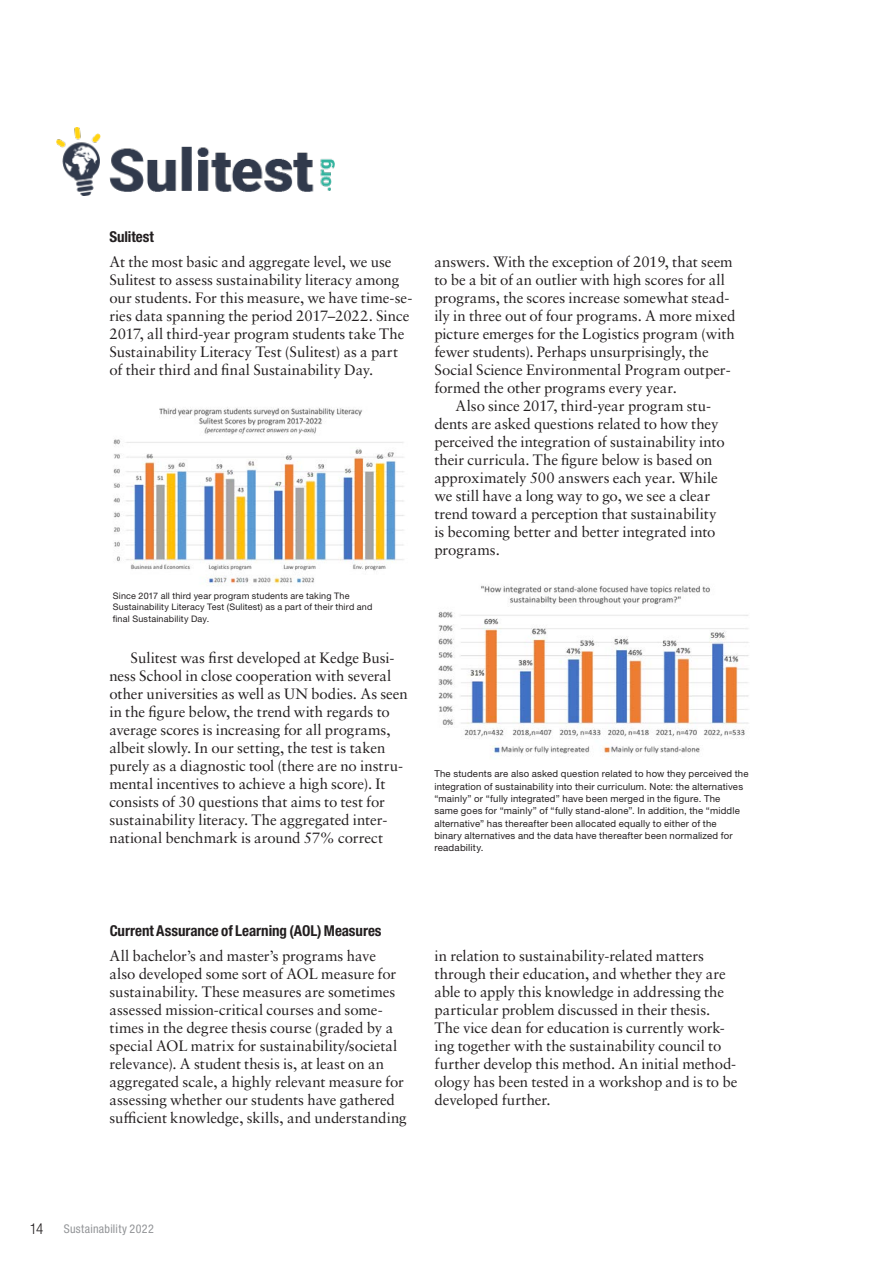
<style>
.page{position:relative;width:893px;height:1263px;background:#fff}
.page>*{position:absolute;margin:0;border:0;box-sizing:border-box;transform-origin:0 0}
.HDL_foreword{font:15px/18px "Sabon LT Pro";letter-spacing:-.005em;color:#231f20}
.HDL_intro{font:700 condensed 15px "Helvetica Neue LT Pro";letter-spacing:-.005em;color:#231f20}
.t1{font:300 condensed 15px "Helvetica Neue LT Std";color:#231f20}
.HDL_intro-2{font:condensed 12px "Helvetica Neue LT Std";letter-spacing:.025em;color:#939598}
.HDL_imagecaption{font:9.75px "Helvetica Neue LT Std";letter-spacing:.02em;color:#231f20}
.HDL_imagecaption-2{font:9.6px/12.3px "Helvetica Neue LT Std";letter-spacing:.02em;color:#231f20}
.HDL_imagecaption-3{font:9px/11.6px "Helvetica Neue LT Std";letter-spacing:.025em;color:#231f20}
</style>
<div class="page">
<img style="left:57px;top:128px;width:277px;height:68px">
<img style="left:113px;top:407px;width:291px;height:179px">
<img style="left:438px;top:585px;width:311px;height:173px">
<p class="HDL_intro" style="left:109px;top:227px;width:46px">Sulitest</p>
<p class="HDL_foreword" style="left:109px;top:252px;width:304px">At the most basic and aggregate level, we use Sulitest to assess sustainability literacy among our students. For this measure, we have time-se&shy;ries data spanning the period 2017–2022. Since 2017, all third-year program students take The Sustainability Literacy Test (Sulitest) as a part of their third and final Sustainability Day.</p>
<p class="HDL_imagecaption-3" style="left:113px;top:590px;width:261px">Since 2017 all third year program students are taking The<br>Sustainability Literacy Test (Sulitest) as a part of their third and final Sustainability Day.</p>
<p class="HDL_foreword" style="left:109px;top:648px;width:300px;text-indent:21px">Sulitest was first developed at Kedge Busi&shy;ness School in close cooperation with several other universities as well as UN bodies. As seen in the figure below, the trend with regards to average scores is increasing for all programs, albeit slowly. In our setting, the test is taken purely as a diagnostic tool (there are no instru&shy;mental incentives to achieve a high score). It consists of 30 questions that aims to test for sustainability literacy. The aggregated inter&shy;national benchmark is around 57% correct</p>
<p class="HDL_foreword" style="left:434px;top:252px;width:302px">answers. With the exception of 2019, that seem to be a bit of an outlier with high scores for all programs, the scores increase somewhat stead&shy;ily in three out of four programs. A more mixed picture emerges for the Logistics program (with fewer students). Perhaps unsurprisingly, the Social Science Environmental Program outper&shy;formed the other programs every year.</p>
<p class="HDL_foreword" style="left:434px;top:396px;width:292px;text-indent:21px">Also since 2017, third-year program stu&shy;dents are asked questions related to how they perceived the integration of sustainability into their curricula. The figure below is based on approximately 500 answers each year. While we still have a long way to go, we see a clear trend toward a perception that sustainability is becoming better and better integrated into programs.</p>
<p class="HDL_imagecaption-2" style="left:434px;top:767px;width:316px">The students are also asked question related to how they perceived the integration of sustainability into their curriculum. Note: the alternatives “mainly” or “fully integrated” have been merged in the figure. The<br>same goes for “mainly” of “fully stand-alone”. In addition, the “middle alternative” has thereafter been allocated equally to either of the<br>binary alternatives and the data have thereafter been normalized for</p>
<p class="HDL_imagecaption" style="left:434px;top:842px;width:51px">readability.</p>
<p class="HDL_intro" style="left:110px;top:922px;width:273px">Current Assurance of Learning (AOL) Measures</p>
<p class="HDL_foreword" style="left:110px;top:946px;width:299px">All bachelor’s and master’s programs have<br>also developed some sort of AOL measure for sustainability. These measures are sometimes assessed mission-critical courses and some&shy;times in the degree thesis course (graded by a special AOL matrix for sustainability/societal relevance). A student thesis is, at least on an aggregated scale, a highly relevant measure for assessing whether our students have gathered sufficient knowledge, skills, and understanding</p>
<p class="HDL_foreword" style="left:435px;top:946px;width:304px">in relation to sustainability-related matters through their education, and whether they are able to apply this knowledge in addressing the particular problem discussed in their thesis.<br>The vice dean for education is currently work&shy;ing together with the sustainability council to further develop this method. An initial method&shy;ology has been tested in a workshop and is to be developed further.</p>
<p class="t1" style="left:30px;top:1220px;width:15px">14</p>
<p class="HDL_intro-2" style="left:64px;top:1221px;width:92px">Sustainability 2022</p>
</div>
